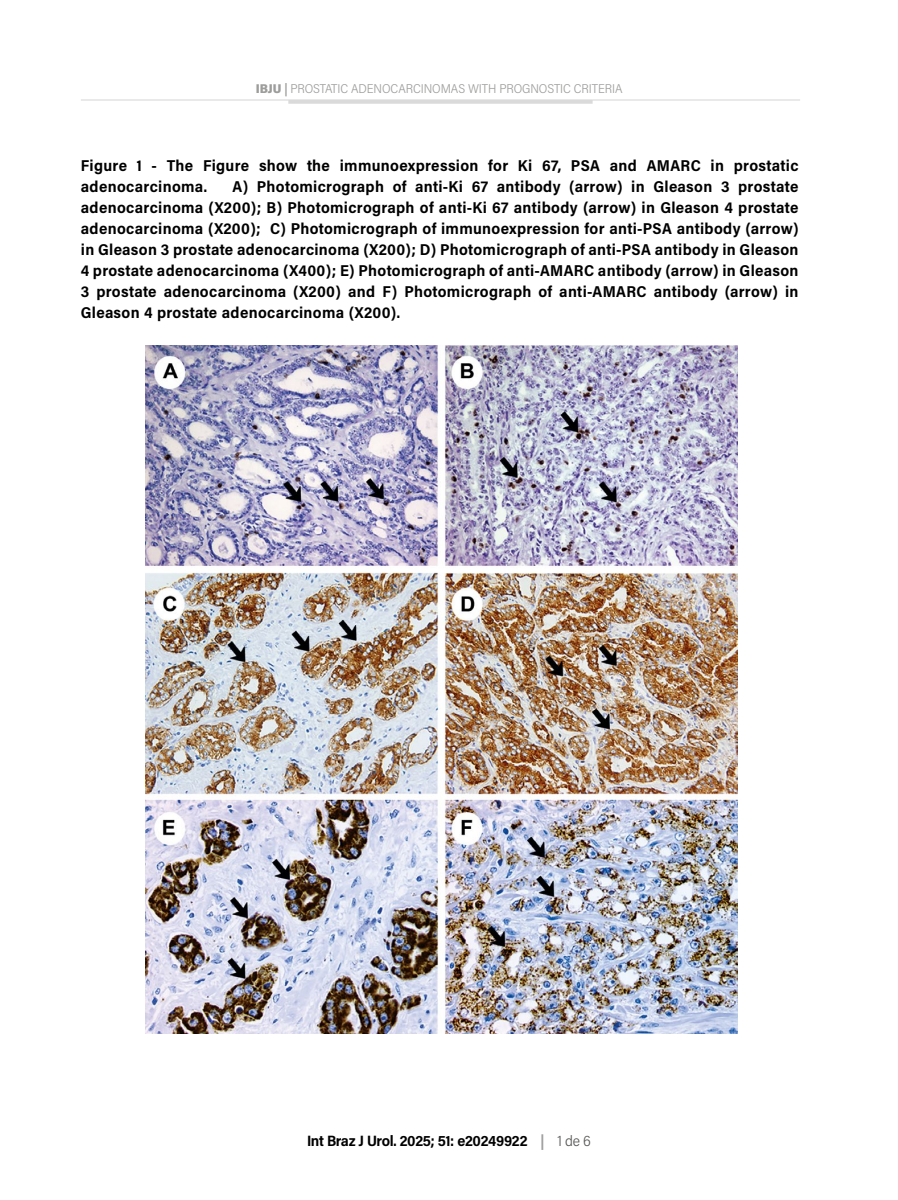
<style>
.page{position:relative;width:898px;height:1200px;background:#fff}
.page>*{position:absolute;margin:0;border:0;box-sizing:border-box;transform-origin:0 0}
.t1{font:700 15.75px/21px "Acumin Pro Semi Cond";letter-spacing:.02em;color:#000}
.t2{font:700 15px "Acumin Pro Semi Cond";letter-spacing:-.02em;color:#000}
.t3{font:300 12.75px "Acumin Pro Semi Cond";letter-spacing:-.005em;color:#9d9d9c}
.s1{font-weight:900}
.s2{font-weight:600}
.s3{color:#9d9d9c}
.s4{font-weight:300;color:#575756}
</style>
<div class="page">
<hr style="left:81px;top:99px;width:718px;height:2px;background:#e3e3e3">
<hr style="left:288px;top:100px;width:304px;height:4px;background:#dadada">
<img style="left:145px;top:345px;width:592px;height:687px">
<p class="t3" style="left:255px;top:79px;width:368px"><span class="s1">IBJU</span> <span class="s2">|</span> PROSTATIC ADENOCARCINOMAS WITH PROGNOSTIC CRITERIA</p>
<p class="t1" style="left:81px;top:154px;width:719px">Figure 1 - The Figure show the immunoexpression for Ki 67, PSA and AMARC in prostatic adenocarcinoma.</p>
<p class="t1" style="left:81px;top:175px;width:719px;text-align:justify;text-indent:151px">A) Photomicrograph of anti-Ki 67 antibody (arrow) in Gleason 3 prostate adenocarcinoma (X200); B) Photomicrograph of anti-Ki 67 antibody (arrow) in Gleason 4 prostate adenocarcinoma (X200); C) Photomicrograph of immunoexpression for anti-PSA antibody (arrow) in Gleason 3 prostate adenocarcinoma (X200); D) Photomicrograph of anti-PSA antibody in Gleason 4 prostate adenocarcinoma (X400); E) Photomicrograph of anti-AMARC antibody (arrow) in Gleason 3 prostate adenocarcinoma (X200) and F) Photomicrograph of anti-AMARC antibody (arrow) in Gleason 4 prostate adenocarcinoma (X200).</p>
<p class="t2" style="left:307px;top:1129px;width:285px">Int Braz J Urol. 2025; 51: e20249922 <span class="s3">|</span> <span class="s4">1 de 6</span></p>
</div>
